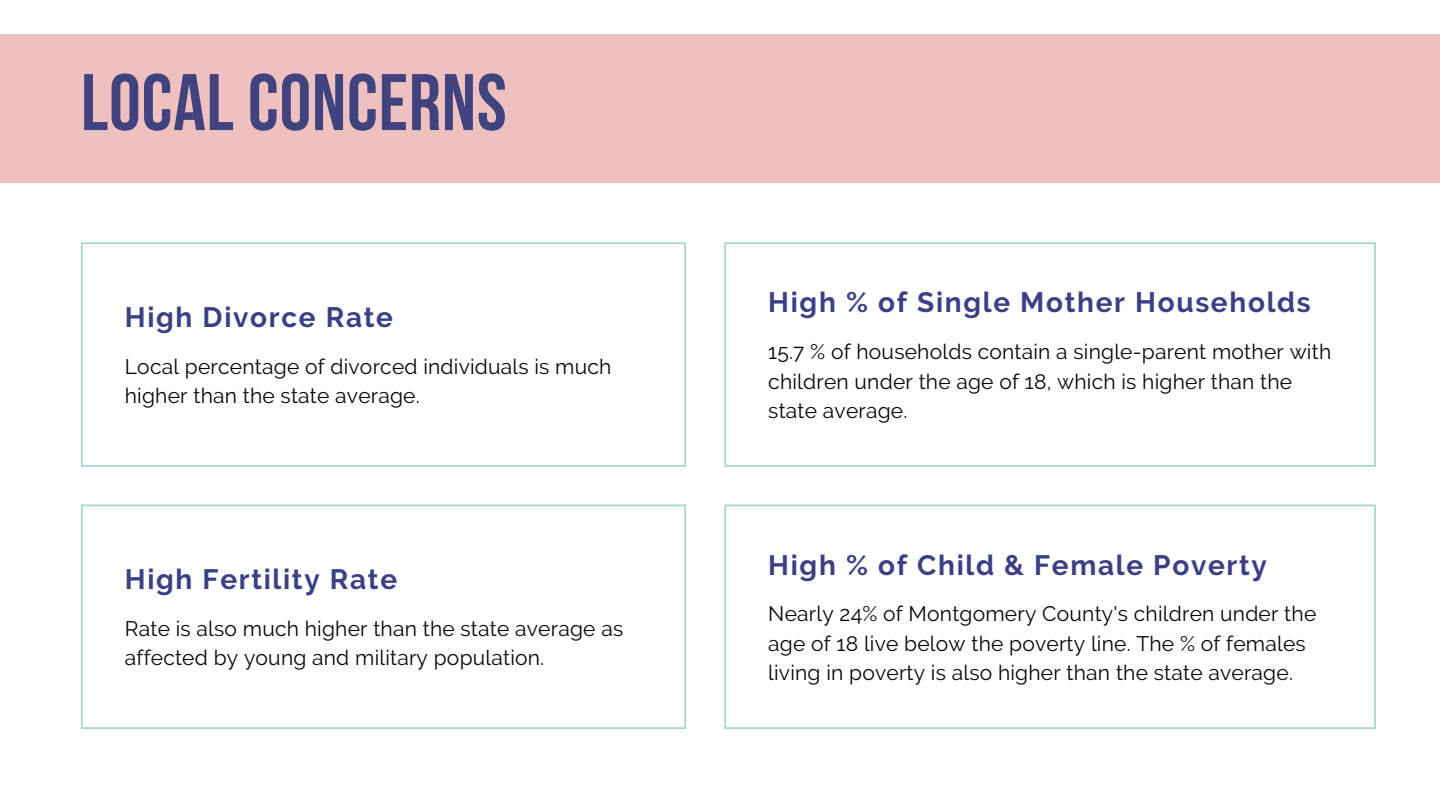
<style>
.page{position:relative;width:1440px;height:810px;background:#fff}
.page>*{position:absolute;margin:0;border:0;box-sizing:border-box;transform-origin:0 0}
.t1{font:80px "Bebas Neue Cyrillic";letter-spacing:.01em;color:#40437d}
.t2{font:700 28px "Raleway";letter-spacing:.06em;color:#3c3f84}
.t3{font:21px/29.2px "Raleway";letter-spacing:.01em;color:#050707}
</style>
<div class="page">
<svg style="left:724px;top:505px;width:652px;height:224px"></svg>
<svg style="left:81px;top:242px;width:605px;height:225px"></svg>
<svg style="left:81px;top:505px;width:605px;height:224px"></svg>
<svg style="left:724px;top:242px;width:652px;height:225px"></svg>
<div style="left:0;top:34px;width:1440px;height:149px;background:#eec0bf"></div>
<p class="t1" style="left:81px;top:70px;width:427px">LOCAL CONCERNS</p>
<h2 class="t2" style="left:125px;top:301px;width:270px">High Divorce Rate</h2>
<h1 class="t3" style="left:125px;top:352px;width:488px">Local percentage of divorced individuals is much higher than the state average.</h1>
<h2 class="t2" style="left:125px;top:563px;width:274px">High Fertility Rate</h2>
<p class="t3" style="left:125px;top:614px;width:500px">Rate is also much higher than the state average as affected by young and military population.</p>
<h2 class="t2" style="left:768px;top:286px;width:544px">High % of Single Mother Households</h2>
<p class="t3" style="left:768px;top:337px;width:564px">15.7 % of households contain a single-parent mother with children under the age of 18, which is higher than the state average.</p>
<h2 class="t2" style="left:768px;top:548px;width:500px">High % of Child &amp; Female Poverty</h2>
<p class="t3" style="left:768px;top:599px;width:550px">Nearly 24% of Montgomery County's children under the age of 18 live below the poverty line. The % of females living in poverty is also higher than the state average.</p>
</div>
